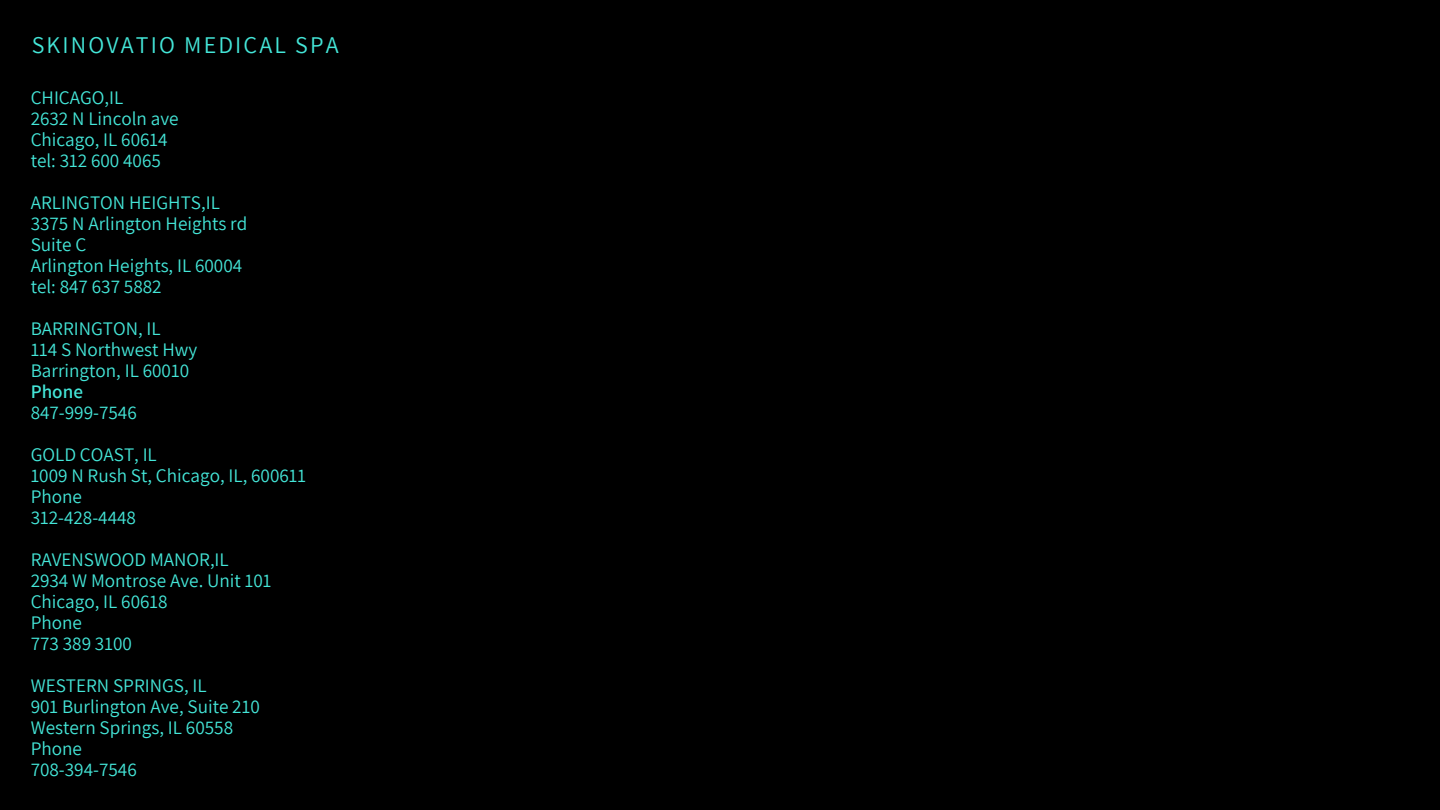
<style>
.page{position:relative;width:1440px;height:810px;background:#000}
.page>*{position:absolute;margin:0;border:0;box-sizing:border-box;transform-origin:0 0}
.t1{font:24px "Assistant";letter-spacing:.09em;color:#44e6d8}
.t2{font:19.2px/21px "Assistant";color:#44e6d8}
.t3{font:600 19.2px "Assistant";color:#44e6d8}
</style>
<div class="page">
<p class="t1" style="left:32px;top:28px;width:308px">SKINOVATIO MEDICAL SPA</p>
<p class="t2" style="left:31px;top:87px;width:149px">CHICAGO,IL<br>2632 N Lincoln ave<br>Chicago, IL 60614 tel: 312 600 4065</p>
<p class="t2" style="left:31px;top:192px;width:218px">ARLINGTON HEIGHTS,IL<br>3375 N Arlington Heights rd<br>Suite C<br>Arlington Heights, IL 60004 tel: 847 637 5882</p>
<p class="t2" style="left:31px;top:318px;width:168px">BARRINGTON, IL<br>114 S Northwest Hwy<br>Barrington, IL 60010</p>
<p class="t3" style="left:31px;top:379px;width:54px">Phone</p>
<p class="t2" style="left:31px;top:391px;width:128px;line-height:42px">847-999-7546<br>GOLD COAST, IL</p>
<p class="t2" style="left:31px;top:465px;width:277px">1009 N Rush St, Chicago, IL, 600611<br>Phone<br>312-428-4448</p>
<p class="t2" style="left:31px;top:549px;width:242px">RAVENSWOOD MANOR,IL<br>2934 W Montrose Ave. Unit 101<br>Chicago, IL 60618<br>Phone<br>773 389 3100</p>
<p class="t2" style="left:31px;top:675px;width:231px">WESTERN SPRINGS, IL<br>901 Burlington Ave, Suite 210<br>Western Springs, IL 60558<br>Phone<br>708-394-7546</p>
</div>
